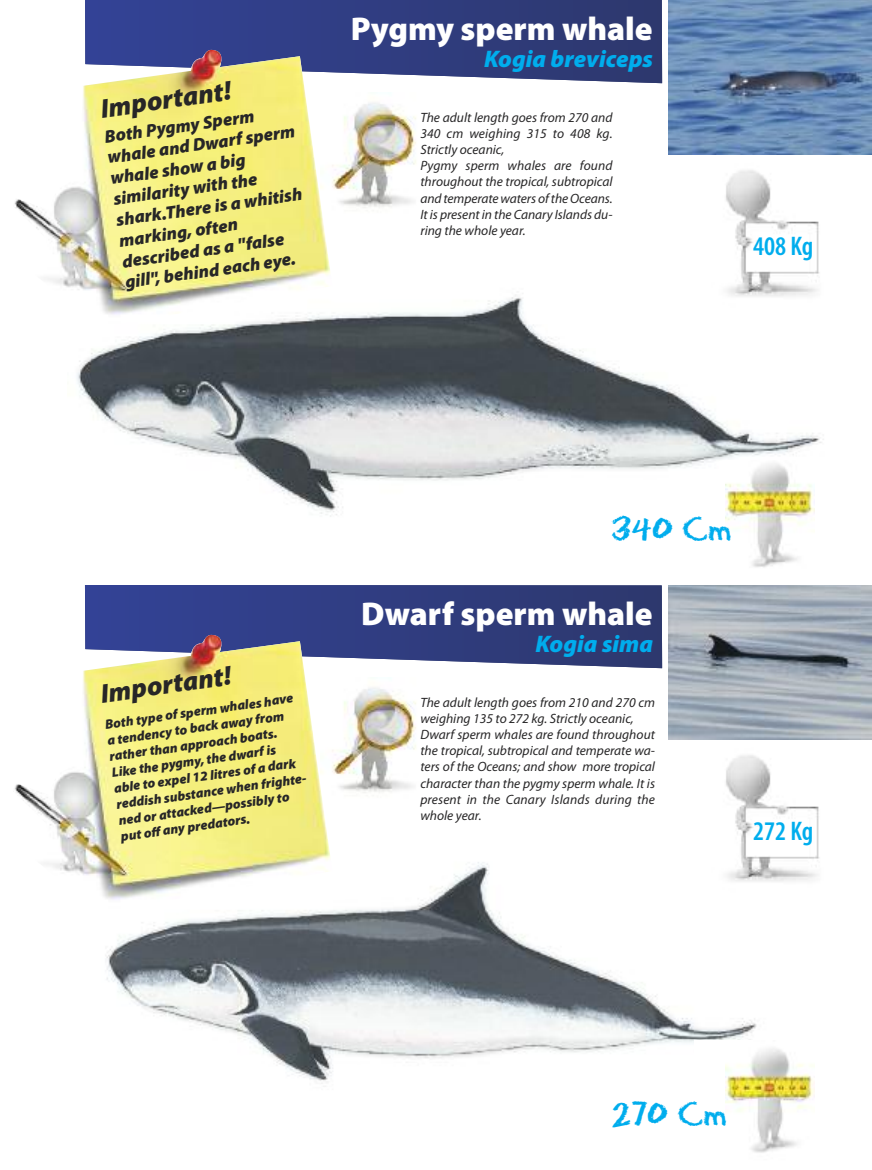
<style>
.page{position:relative;width:872px;height:1170px;background:#fff}
.page>*{position:absolute;margin:0;border:0;box-sizing:border-box;transform-origin:0 0}
.t1{font:36px "Eraser Dust";color:#00aded}
.t2{font:900 33px "Myriad Pro";color:#fff}
.t3{font:italic 900 27px "Myriad Pro";color:#272627}
.t4{font:600 condensed 27px "Myriad Pro";color:#00aded}
.t5{font:italic 900 24px "Myriad Pro";color:#00aded}
.t6{font:italic 900 18px/21px "Myriad Pro";color:#272627}
.t7{font:italic 13.5px/16.2px "Myriad Pro";color:#272627}
.t8{font:italic 900 13.5px/16.2px "Myriad Pro";color:#272627}
</style>
<div class="page">
<img style="left:332px;top:103px;width:84px;height:105px">
<img style="left:77px;top:295px;width:747px;height:222px">
<svg style="left:85px;top:0;width:577px;height:83px;background:#384484"></svg>
<img style="left:668px;top:0;width:204px;height:154px">
<img style="left:14px;top:49px;width:318px;height:284px">
<div style="left:691px;top:162px;width:152px;height:148px;background:#fff"></div>
<img style="left:726px;top:170px;width:93px;height:127px">
<div style="left:719px;top:461px;width:129px;height:115px;background:#fff"></div>
<img style="left:725px;top:463px;width:89px;height:104px">
<img style="left:332px;top:688px;width:84px;height:105px">
<img style="left:106px;top:862px;width:651px;height:222px">
<svg style="left:85px;top:585px;width:577px;height:83px;background:#384484"></svg>
<img style="left:668px;top:585px;width:204px;height:154px">
<img style="left:14px;top:634px;width:318px;height:283px">
<div style="left:691px;top:746px;width:152px;height:149px;background:#fff"></div>
<img style="left:726px;top:755px;width:93px;height:127px">
<div style="left:694px;top:1040px;width:154px;height:121px;background:#fff"></div>
<img style="left:725px;top:1048px;width:89px;height:105px">
<h2 class="t2" style="left:351px;top:17px;width:303px">Pygmy sperm whale</h2>
<h3 class="t5" style="left:484px;top:50px;width:170px">Kogia breviceps</h3>
<h3 class="t3" style="left:99px;top:99px;width:133px;rotate:-8deg">Important!</h3>
<h3 class="t6" style="left:103px;top:128px;width:191px;rotate:-8deg">Both Pygmy Sperm whale and Dwarf sperm whale show a big similarity with the shark.There is a whitish marking, often described as a "false gill", behind each eye.</h3>
<p class="t7" style="left:420px;top:110px;width:194px">The adult length goes from 270 and<br>340 cm weighing 315 to 408 kg.<br>Strictly oceanic,<br>Pygmy sperm whales are found throughout the tropical, subtropical and temperate waters oftheOceans.<br>Itis presentin the Canary Islands du&shy;ring the whole year.</p>
<h3 class="t4" style="left:753px;top:236px;width:62px">408 Kg</h3>
<h1 class="t1" style="left:611px;top:504px;width:122px">340 Cm</h1>
<h2 class="t2" style="left:361px;top:601px;width:293px">Dwarf sperm whale</h2>
<h3 class="t5" style="left:535px;top:634px;width:119px">Kogia sima</h3>
<h3 class="t3" style="left:99px;top:683px;width:133px;rotate:-8deg">Important!</h3>
<p class="t8" style="left:104px;top:717px;width:191px;rotate:-8deg">Both type of sperm whales have a tendency to back away from rather than approach boats.<br>Like the pygmy, the dwarf is able to expel 12 litres of a dark reddish substance when frighte&shy;ned or attacked—possibly to put off any predators.</p>
<p class="t7" style="left:420px;top:695px;width:236px">The adult length goes from 210 and 270 cm weighing 135 to 272 kg. Strictly oceanic, Dwarf sperm whales are found throughout the tropical, subtropical and temperate wa&shy;ters of the Oceans; and show more tropical character than the pygmy sperm whale. It is present in the Canary Islands during the whole year.</p>
<h3 class="t4" style="left:753px;top:820px;width:62px">272 Kg</h3>
<h1 class="t1" style="left:611px;top:1088px;width:117px">270 Cm</h1>
</div>
